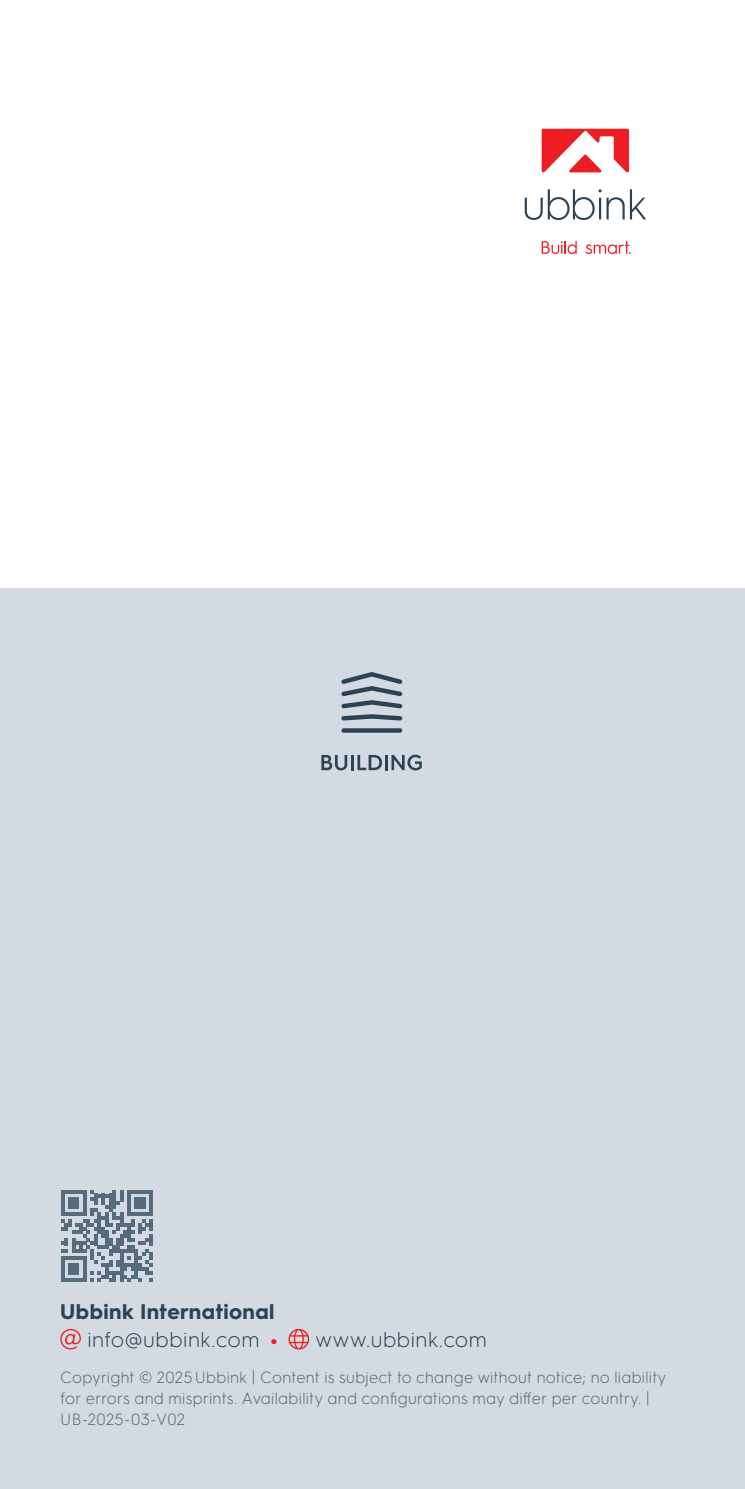
<style>
.page{position:relative;width:745px;height:1489px;background:#fff}
.page>*{position:absolute;margin:0;border:0;box-sizing:border-box;transform-origin:0 0}
._00_address{font:700 21.25px/28.2px "HGS3";letter-spacing:.02em;color:#2c4354;text-align:right}
._00_address-2{font:300 21.25px "HGS3";letter-spacing:.02em;color:#2c4354}
._30_body_small{font:300 16.25px/21.2px "HGS3";letter-spacing:.015em;color:#4e6476}
.s1{font-weight:300}
.s2{color:#ee1d23}
.s3{font-size:19.5px}
</style>
<div class="page">
<svg style="left:524px;top:189px;width:121px;height:31px"></svg>
<svg style="left:541px;top:241px;width:35px;height:13px"></svg>
<svg style="left:585px;top:241px;width:45px;height:13px"></svg>
<svg style="left:541px;top:129px;width:87px;height:43px"></svg>
<div style="left:0;top:588px;width:744px;height:900px;background:#d3dae1"></div>
<svg style="left:60px;top:1328px;width:21px;height:21px"></svg>
<svg style="left:288px;top:1328px;width:21px;height:21px"></svg>
<svg style="left:341px;top:672px;width:61px;height:60px"></svg>
<svg style="left:321px;top:754px;width:100px;height:16px"></svg>
<svg style="left:61px;top:1190px;width:92px;height:91px"></svg>
<p class="_00_address" style="left:60px;top:1295px;width:219px">Ubbink International <span class="s1">info@ubbink.com</span> <span class="s2">•</span></p>
<p class="_00_address-2" style="left:315px;top:1325px;width:173px">www.ubbink.com</p>
<p class="_30_body_small" style="left:60px;top:1365px;width:607px">Copyright © 2025 Ubbink <span class="s3">|</span> Content is subject to change without notice; no liability for errors and misprints. Availability and configurations may differ per country. <span class="s3">|<br></span>UB-2025-03-V02</p>
</div>
